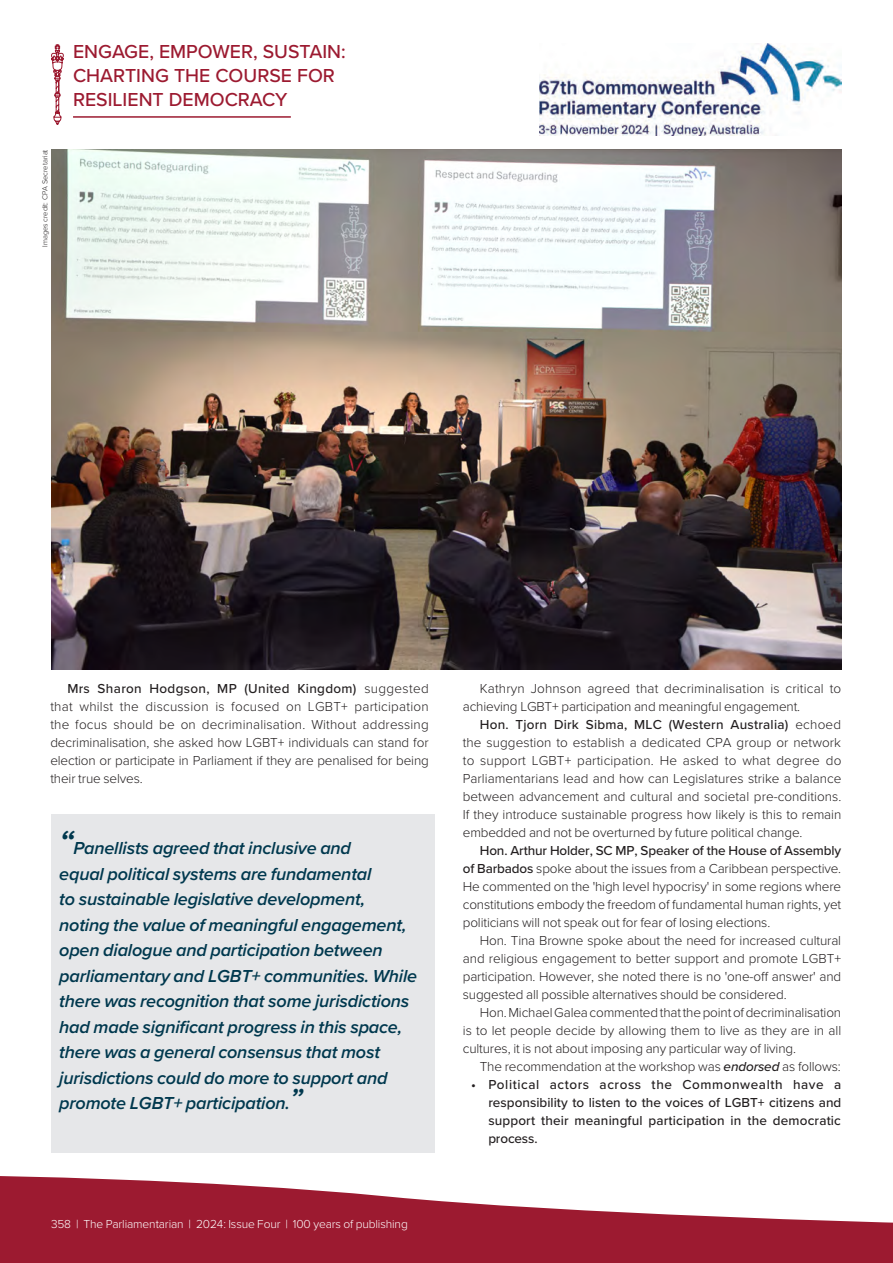
<style>
.page{position:relative;width:893px;height:1263px;background:#fff}
.page>*{position:absolute;margin:0;border:0;box-sizing:border-box;transform-origin:0 0}
.title_1_copy{font:500 19.5px/24px "Proxima Nova";color:#9c1a30}
.Pull_quote{font:italic 600 18px/25.5px "Proxima Nova";letter-spacing:-.01em;color:#00384e}
.Crosshead_1{font:300 13.5px/18px "Proxima Nova";letter-spacing:-.01em;color:#231f20;text-align:justify}
.t1{font:500 13.5px/18px "Proxima Nova";letter-spacing:.01em;color:#231f20;text-align:justify}
.Crosshead_1-2{font:300 13.5px/18px "Proxima Nova";letter-spacing:.01em;color:#231f20}
.t2{font:300 12px "Proxima Nova";letter-spacing:-.01em;color:#fff}
.Crosshead_1-3{font:300 7.5px "Proxima Nova";color:#231f20}
.s1{font-weight:500}
.s2{font-weight:500;font-style:italic}
.s3{font-size:34.5px}
.s4{font-size:30px}
</style>
<div class="page">
<svg style="left:0;top:1176px;width:893px;height:87px;fill:#9c1a30"></svg>
<img style="left:51px;top:149px;width:790px;height:520px">
<div style="left:51px;top:814px;width:384px;height:338px;background:#e6e7e9"></div>
<hr style="left:73px;top:116px;width:218px;height:2px;background:#9c1a30">
<svg style="left:51px;top:45px;width:13px;height:79px"></svg>
<img style="left:540px;top:43px;width:301px;height:92px">
<p class="Crosshead_1-3" style="left:40px;top:247px;width:99px;rotate:-90deg">Images credit: CPA Secretariat</p>
<p class="title_1_copy" style="left:73px;top:39px;width:274px">ENGAGE, EMPOWER, SUSTAIN:<br>CHARTING THE COURSE FOR<br>RESILIENT DEMOCRACY</p>
<p class="Crosshead_1" style="left:50px;top:678px;width:380px;text-indent:17px"><span class="s1">Mrs Sharon Hodgson, MP (United Kingdom)</span> suggested that whilst the discussion is focused on LGBT+ participation the focus should be on decriminalisation. Without addressing decriminalisation, she asked how LGBT+ individuals can stand for election or participate in Parliament if they are penalised for being their true selves.</p>
<p class="Crosshead_1-2" style="left:463px;top:678px;width:380px;text-indent:17px">Kathryn Johnson agreed that decriminalisation is critical to achieving LGBT+ participation and meaningful engagement.</p>
<p class="Crosshead_1" style="left:463px;top:714px;width:380px;text-indent:17px"><span class="s1">Hon. Tjorn Dirk Sibma, MLC (Western Australia)</span> echoed the suggestion to establish a dedicated CPA group or network to support LGBT+ participation. He asked to what degree do Parliamentarians lead and how can Legislatures strike a balance between advancement and cultural and societal pre-conditions.<br>If they introduce sustainable progress how likely is this to remain embedded and not be overturned by future political change.</p>
<p class="Crosshead_1" style="left:463px;top:840px;width:380px;text-indent:17px"><span class="s1">Hon. Arthur Holder, SC MP, Speaker of the House of Assembly of Barbados</span> spoke about the issues from a Caribbean perspective.<br>He commented on the 'high level hypocrisy' in some regions where constitutions embody the freedom of fundamental human rights, yet politicians will not speak out for fear of losing elections.</p>
<p class="Crosshead_1" style="left:463px;top:930px;width:380px;text-indent:17px">Hon. Tina Browne spoke about the need for increased cultural and religious engagement to better support and promote LGBT+ participation. However, she noted there is no 'one-off answer' and suggested all possible alternatives should be considered.</p>
<p class="Crosshead_1" style="left:463px;top:1002px;width:380px;text-indent:17px">Hon. Michael Galea commented that the point of decriminalisation is to let people decide by allowing them to live as they are in all cultures, it is not about imposing any particular way of living.</p>
<p class="Crosshead_1" style="left:480px;top:1056px;width:362px">The recommendation at the workshop was <span class="s2">endorsed</span> as follows:</p>
<p class="t1" style="left:488px;top:1075px;width:355px;text-indent:-17px">• Political actors across the Commonwealth have a responsibility to listen to the voices of LGBT+ citizens and support their meaningful participation in the democratic process.</p>
<p class="Pull_quote" style="left:59px;top:835px;width:359px"><span class="s3">“</span>Panellists agreed that inclusive and<br>equal political systems are fundamental<br>to sustainable legislative development, noting the value of meaningful engagement, open dialogue and participation between parliamentary and LGBT+ communities. While there was recognition that some jurisdictions had made significant progress in this space, there was a general consensus that most jurisdictions could do more to support and promote LGBT+ participation.<span class="s4">”</span></p>
<p class="t2" style="left:51px;top:1215px;width:358px">358 | The Parliamentarian | 2024: Issue Four | 100 years of publishing</p>
</div>
